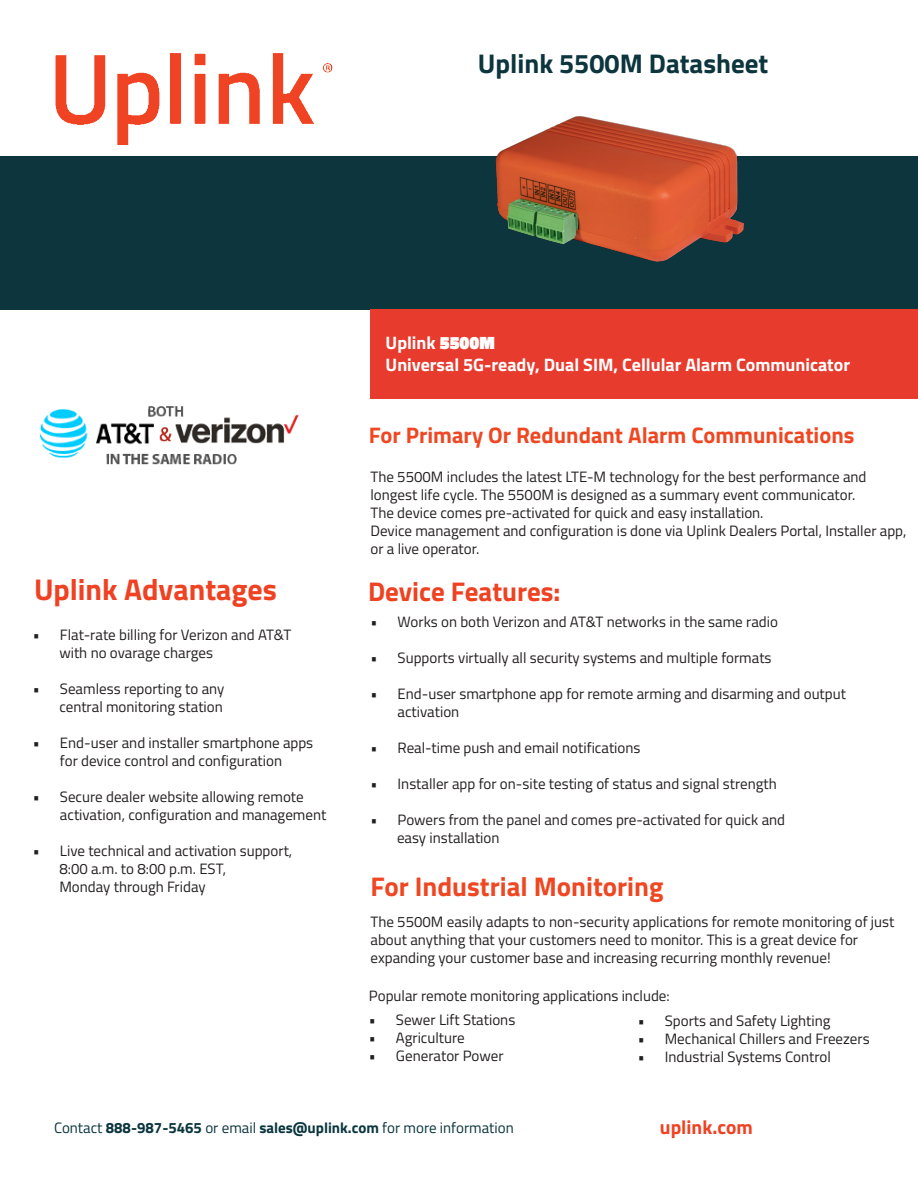
<style>
.page{position:relative;width:918px;height:1188px;background:#fff}
.page>*{position:absolute;margin:0;border:0;box-sizing:border-box;transform-origin:0 0}
.t1{font:700 30px "Titillium Web";color:#ef4222}
.t2{font:700 27px "Titillium Web";color:#ef4722}
.t3{font:700 27px "Titillium Web";color:#0c353d}
.t4{font:700 27px "Titillium Web";color:#ef4222}
.t5{font:700 22.5px "Titillium Web";color:#ef4722}
.t6{font:700 19.5px "Titillium Web";color:#ef4222}
.t7{font:700 18px "Titillium Web";color:#fff}
.t8{font:15px/18px "Titillium Web";color:#231f20}
.t9{font:15px "Titillium Web";color:#0a353e}
.s1{font-weight:900}
.s2{font-weight:700}
</style>
<div class="page">
<img style="left:55px;top:53px;width:278px;height:92px">
<div style="left:0;top:156px;width:918px;height:153px;background:#0c353d"></div>
<div style="left:371px;top:309px;width:547px;height:90px;background:#e73b2e"></div>
<img style="left:40px;top:406px;width:259px;height:59px">
<img style="left:495px;top:116px;width:249px;height:146px">
<p class="t3" style="left:478px;top:43px;width:292px">Uplink 5500M Datasheet</p>
<p class="t7" style="left:386px;top:329px;width:111px">Uplink <span class="s1">5500M</span></p>
<p class="t7" style="left:386px;top:351px;width:466px">Universal 5G-ready, Dual SIM, Cellular Alarm Communicator</p>
<p class="t5" style="left:369px;top:418px;width:487px">For Primary Or Redundant Alarm Communications</p>
<p class="t1" style="left:34px;top:567px;width:245px">Uplink Advantages</p>
<p class="t8" style="left:33px;top:625px;width:260px">• Flat-rate billing for Verizon and AT&amp;T</p>
<p class="t8" style="left:59px;top:643px;width:155px">with no ovarage charges</p>
<p class="t8" style="left:33px;top:679px;width:193px">• Seamless reporting to any</p>
<p class="t8" style="left:59px;top:697px;width:165px">central monitoring station</p>
<p class="t8" style="left:33px;top:733px;width:282px;text-align:center">• End-user and installer smartphone apps for device control and configuration</p>
<p class="t8" style="left:60px;top:787px;width:268px;text-indent:-27px">• Secure dealer website allowing remote activation, configuration and management</p>
<p class="t8" style="left:33px;top:841px;width:261px">• Live technical and activation support,</p>
<p class="t8" style="left:59px;top:859px;width:168px">8:00 a.m. to 8:00 p.m. EST,</p>
<p class="t8" style="left:59px;top:877px;width:148px">Monday through Friday</p>
<p class="t8" style="left:370px;top:467px;width:498px">The 5500M includes the latest LTE-M technology for the best performance and</p>
<p class="t8" style="left:370px;top:485px;width:486px">longest life cycle. The 5500M is designed as a summary event communicator.</p>
<p class="t8" style="left:370px;top:503px;width:395px">The device comes pre-activated for quick and easy installation.</p>
<p class="t8" style="left:370px;top:521px;width:538px">Device management and configuration is done via Uplink Dealers Portal, Installer app, or a live operator.</p>
<p class="t4" style="left:368px;top:571px;width:194px">Device Features:</p>
<p class="t8" style="left:371px;top:612px;width:409px">• Works on both Verizon and AT&amp;T networks in the same radio</p>
<p class="t8" style="left:371px;top:648px;width:402px">• Supports virtually all security systems and multiple formats</p>
<p class="t8" style="left:398px;top:684px;width:450px;text-indent:-27px">• End-user smartphone app for remote arming and disarming and output activation</p>
<p class="t8" style="left:371px;top:738px;width:271px">• Real-time push and email notifications</p>
<p class="t8" style="left:371px;top:774px;width:408px">• Installer app for on-site testing of status and signal strength</p>
<p class="t8" style="left:371px;top:810px;width:416px">• Powers from the panel and comes pre-activated for quick and</p>
<p class="t8" style="left:397px;top:828px;width:104px">easy installation</p>
<p class="t2" style="left:371px;top:866px;width:295px">For Industrial Monitoring</p>
<p class="t8" style="left:370px;top:912px;width:525px">The 5500M easily adapts to non-security applications for remote monitoring of just</p>
<p class="t8" style="left:370px;top:930px;width:489px">about anything that your customers need to monitor. This is a great device for</p>
<p class="t8" style="left:370px;top:948px;width:462px">expanding your customer base and increasing recurring monthly revenue!</p>
<p class="t8" style="left:369px;top:986px;width:302px">Popular remote monitoring applications include:</p>
<p class="t8" style="left:369px;top:1010px;width:148px">• Sewer Lift Stations</p>
<p class="t8" style="left:369px;top:1028px;width:97px">• Agriculture</p>
<p class="t8" style="left:369px;top:1046px;width:136px">• Generator Power</p>
<p class="t8" style="left:638px;top:1011px;width:194px">• Sports and Safety Lighting</p>
<p class="t8" style="left:638px;top:1029px;width:233px">• Mechanical Chillers and Freezers</p>
<p class="t8" style="left:638px;top:1047px;width:195px">• Industrial Systems Control</p>
<p class="t9" style="left:54px;top:1117px;width:461px">Contact <span class="s2">888-987-5465</span> or email <span class="s2">sales@uplink.com</span> for more information</p>
<p class="t6" style="left:660px;top:1112px;width:94px">uplink.com</p>
</div>
